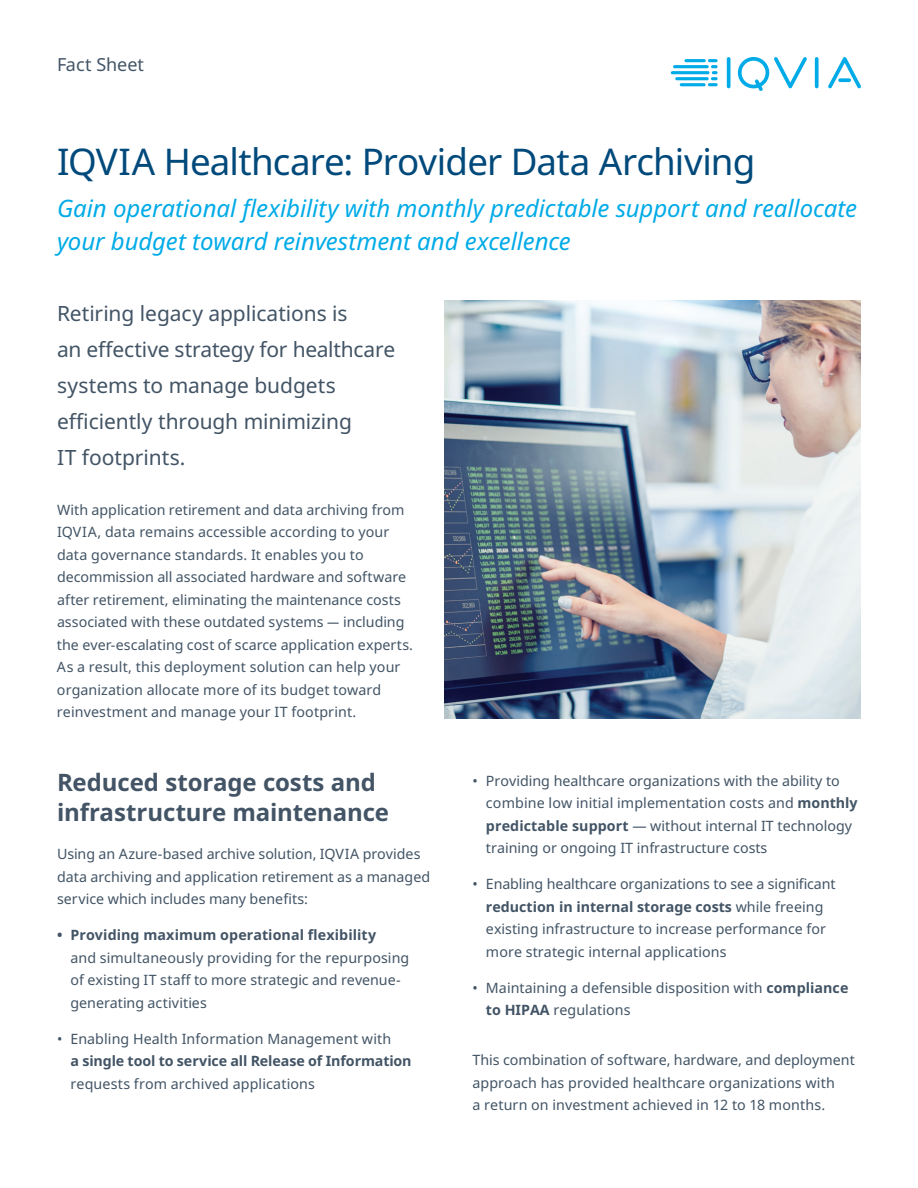
<style>
.page{position:relative;width:918px;height:1188px;background:#fff}
.page>*{position:absolute;margin:0;border:0;box-sizing:border-box;transform-origin:0 0}
.t1{font:36.75px "Noto Sans";letter-spacing:-.025em;color:#00497b}
.t2{font:italic 24px/33px "Noto Sans";letter-spacing:-.005em;color:#00abe7}
.t3{font:700 24px/30px "Noto Sans";letter-spacing:-.005em;color:#425465}
.t4{font:21px/36px "Noto Sans";letter-spacing:-.005em;color:#425465}
.t5{font:18px "Noto Sans";color:#425465}
.t6{font:14.25px/22.5px "Noto Sans";letter-spacing:.005em;color:#425465}
.t7{font:700 14.25px "Noto Sans";color:#425465}
.s1{font-weight:700}
</style>
<div class="page">
<hr style="left:727px;top:57px;width:3px;height:31px;background:#00abe7;border-radius:2px">
<svg style="left:815px;top:57px;width:4px;height:31px"></svg>
<svg style="left:737px;top:57px;width:70px;height:34px"></svg>
<svg style="left:828px;top:57px;width:33px;height:32px"></svg>
<hr style="left:680px;top:83px;width:26px;height:3px;background:#00abe7;border-radius:2px">
<svg style="left:708px;top:59px;width:10px;height:27px"></svg>
<hr style="left:675px;top:77px;width:34px;height:3px;background:#00abe7;border-radius:2px">
<hr style="left:671px;top:71px;width:39px;height:3px;background:#00abe7;border-radius:2px">
<hr style="left:673px;top:65px;width:36px;height:3px;background:#00abe7;border-radius:2px">
<hr style="left:684px;top:59px;width:22px;height:3px;background:#00abe7;border-radius:2px">
<img style="left:445px;top:300px;width:416px;height:418px">
<p class="t5" style="left:57px;top:52px;width:89px">Fact Sheet</p>
<h1 class="t1" style="left:57px;top:136px;width:700px">IQVIA Healthcare: Provider Data Archiving</h1>
<h2 class="t2" style="left:57px;top:192px;width:802px">Gain operational flexibility with monthly predictable support and reallocate your budget toward reinvestment and excellence</h2>
<h3 class="t4" style="left:57px;top:296px;width:340px">Retiring legacy applications is<br>an effective strategy for healthcare systems to manage budgets efficiently through minimizing<br>IT footprints.</h3>
<p class="t6" style="left:57px;top:499px;width:358px">With application retirement and data archiving from IQVIA, data remains accessible according to your data governance standards. It enables you to decommission all associated hardware and software after retirement, eliminating the maintenance costs associated with these outdated systems — including the ever-escalating cost of scarce application experts.<br>As a result, this deployment solution can help your organization allocate more of its budget toward reinvestment and manage your IT footprint.</p>
<h2 class="t3" style="left:57px;top:767px;width:334px">Reduced storage costs and infrastructure maintenance</h2>
<p class="t6" style="left:57px;top:843px;width:375px">Using an Azure-based archive solution, IQVIA provides data archiving and application retirement as a managed service which includes many benefits:</p>
<p class="t7" style="left:57px;top:925px;width:321px">• Providing maximum operational flexibility</p>
<p class="t6" style="left:70px;top:947px;width:340px">and simultaneously providing for the repurposing of existing IT staff to more strategic and revenue&shy;generating activities</p>
<p class="t6" style="left:57px;top:1028px;width:336px">• Enabling Health Information Management with</p>
<p class="t7" style="left:70px;top:1051px;width:343px">a single tool to service all Release of Information</p>
<p class="t6" style="left:70px;top:1073px;width:246px">requests from archived applications</p>
<p class="t6" style="left:486px;top:769px;width:373px;text-indent:-13px">• Providing healthcare organizations with the ability to combine low initial implementation costs and <span class="s1">monthly predictable support</span> — without internal IT technology training or ongoing IT infrastructure costs</p>
<p class="t6" style="left:486px;top:873px;width:351px;text-indent:-13px">• Enabling healthcare organizations to see a significant <span class="s1">reduction in internal storage costs</span> while freeing existing infrastructure to increase performance for more strategic internal applications</p>
<p class="t6" style="left:486px;top:976px;width:364px;text-indent:-13px">• Maintaining a defensible disposition with <span class="s1">compliance to HIPAA</span> regulations</p>
<p class="t6" style="left:472px;top:1049px;width:384px">This combination of software, hardware, and deployment approach has provided healthcare organizations with<br>a return on investment achieved in 12 to 18 months.</p>
</div>
